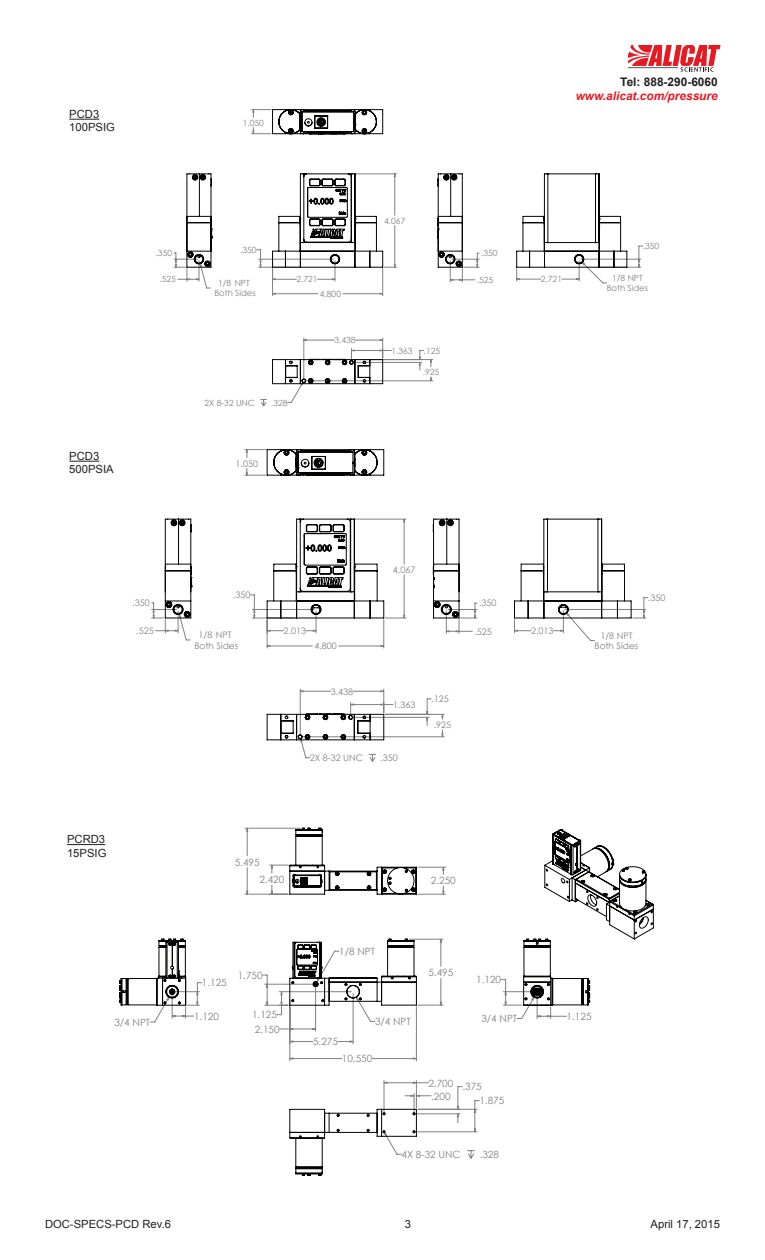
<style>
.page{position:relative;width:765px;height:1260px;background:#fff}
.page>*{position:absolute;margin:0;border:0;box-sizing:border-box;transform-origin:0 0}
.t1{font:italic 700 11.88px "Arial";color:#e51a23}
.t2{font:700 11.88px "Arial";color:#231f20}
.t3{font:11.25px/13.5px "Arial";color:#231f20}
.t4{font:10px/17.9px "Century Gothic";color:#808180}
.t5{font:9px/10.8px "Century Gothic";color:#808180;text-align:center}
.t6{font:8.5px/10.1px "Century Gothic";color:#808180;text-align:center}
</style>
<div class="page">
<svg style="left:628px;top:45px;width:93px;height:27px"></svg>
<hr style="left:628px;top:67px;width:50px;height:1px;background:#231f20">
<svg style="left:261px;top:403px;width:5px;height:3px"></svg>
<svg style="left:175px;top:110px;width:464px;height:275px"></svg>
<svg style="left:272px;top:174px;width:111px;height:94px"></svg>
<svg style="left:272px;top:109px;width:111px;height:25px"></svg>
<svg style="left:438px;top:174px;width:25px;height:94px"></svg>
<svg style="left:187px;top:174px;width:25px;height:94px"></svg>
<svg style="left:272px;top:359px;width:111px;height:25px"></svg>
<svg style="left:516px;top:174px;width:111px;height:94px"></svg>
<svg style="left:370px;top:758px;width:5px;height:4px"></svg>
<svg style="left:153px;top:450px;width:491px;height:292px"></svg>
<svg style="left:267px;top:519px;width:117px;height:99px"></svg>
<svg style="left:267px;top:449px;width:117px;height:27px"></svg>
<svg style="left:433px;top:519px;width:26px;height:99px"></svg>
<svg style="left:165px;top:519px;width:26px;height:99px"></svg>
<svg style="left:267px;top:714px;width:117px;height:26px"></svg>
<svg style="left:514px;top:519px;width:117px;height:99px"></svg>
<svg style="left:468px;top:1155px;width:6px;height:4px"></svg>
<svg style="left:168px;top:828px;width:383px;height:305px"></svg>
<svg style="left:289px;top:939px;width:128px;height:67px"></svg>
<svg style="left:119px;top:939px;width:67px;height:67px"></svg>
<svg style="left:289px;top:1109px;width:128px;height:67px"></svg>
<svg style="left:523px;top:829px;width:131px;height:177px"></svg>
<svg style="left:289px;top:828px;width:128px;height:67px"></svg>
<hr style="left:67px;top:844px;width:38px;height:1px;background:#231f20">
<hr style="left:69px;top:119px;width:30px;height:1px;background:#231f20">
<hr style="left:69px;top:461px;width:30px;height:1px;background:#231f20">
<p class="t3" style="left:69px;top:107px;width:47px">PCD3<br>100PSIG</p>
<p class="t3" style="left:69px;top:449px;width:46px">PCD3<br>500PSIA</p>
<p class="t6" style="left:243px;top:117px;width:23px">1.050</p>
<p class="t6" style="left:156px;top:248px;width:18px">.350</p>
<p class="t6" style="left:159px;top:274px;width:18px">.525</p>
<p class="t6" style="left:240px;top:245px;width:18px">.350</p>
<p class="t6" style="left:218px;top:278px;width:33px">1/8 NPT</p>
<p class="t6" style="left:214px;top:288px;width:43px">Both Sides</p>
<p class="t6" style="left:296px;top:274px;width:23px">2.721</p>
<p class="t6" style="left:320px;top:289px;width:23px">4.800</p>
<p class="t6" style="left:334px;top:335px;width:23px">3.438</p>
<p class="t6" style="left:205px;top:398px;width:52px">2X 8-32 UNC</p>
<p class="t6" style="left:271px;top:398px;width:18px">.328</p>
<p class="t5" style="left:236px;top:458px;width:24px">1.050</p>
<p class="t6" style="left:384px;top:215px;width:23px">4.067</p>
<p class="t6" style="left:391px;top:345px;width:23px">1.363</p>
<p class="t6" style="left:424px;top:345px;width:18px">.125</p>
<p class="t6" style="left:423px;top:367px;width:18px">.925</p>
<p class="t6" style="left:481px;top:248px;width:18px">.350</p>
<p class="t6" style="left:477px;top:275px;width:18px">.525</p>
<p class="t2" style="left:620px;top:74px;width:99px">Tel: 888-290-6060</p>
<p class="t1" style="left:576px;top:88px;width:144px">www.alicat.com/pressure</p>
<p class="t6" style="left:541px;top:274px;width:23px">2.721</p>
<p class="t6" style="left:643px;top:241px;width:18px">.350</p>
<p class="t6" style="left:607px;top:273px;width:43px">1/8 NPT<br>Both Sides</p>
<p class="t5" style="left:132px;top:597px;width:19px">.350</p>
<p class="t5" style="left:136px;top:625px;width:19px">.525</p>
<p class="t3" style="left:67px;top:833px;width:41px">PCRD3<br>15PSIG</p>
<p class="t4" style="left:114px;top:1013px;width:37px">3/4 NPT</p>
<p class="t5" style="left:393px;top:564px;width:24px">4.067</p>
<p class="t5" style="left:233px;top:589px;width:19px">.350</p>
<p class="t5" style="left:479px;top:598px;width:19px">.350</p>
<p class="t5" style="left:648px;top:592px;width:19px">.350</p>
<p class="t5" style="left:198px;top:629px;width:35px">1/8 NPT</p>
<p class="t5" style="left:194px;top:640px;width:45px">Both Sides</p>
<p class="t5" style="left:284px;top:625px;width:24px">2.013</p>
<p class="t5" style="left:314px;top:641px;width:24px">4.800</p>
<p class="t5" style="left:474px;top:626px;width:19px">.525</p>
<p class="t5" style="left:531px;top:625px;width:24px">2.013</p>
<p class="t5" style="left:595px;top:630px;width:45px">1/8 NPT<br>Both Sides</p>
<p class="t5" style="left:331px;top:686px;width:24px">3.438</p>
<p class="t5" style="left:393px;top:699px;width:24px">1.363</p>
<p class="t5" style="left:431px;top:694px;width:19px">.125</p>
<p class="t5" style="left:434px;top:719px;width:19px">.925</p>
<p class="t5" style="left:310px;top:752px;width:55px">2X 8-32 UNC</p>
<p class="t5" style="left:380px;top:752px;width:19px">.350</p>
<p class="t4" style="left:259px;top:853px;width:26px;line-height:17.2px;text-indent:-25px">5.495<br>2.420</p>
<p class="t4" style="left:202px;top:974px;width:26px">1.125</p>
<p class="t4" style="left:238px;top:966px;width:26px">1.750</p>
<p class="t4" style="left:339px;top:942px;width:37px">1/8 NPT</p>
<p class="t4" style="left:431px;top:871px;width:26px">2.250</p>
<p class="t4" style="left:428px;top:963px;width:26px">5.495</p>
<p class="t4" style="left:476px;top:971px;width:26px">1.120</p>
<p class="t4" style="left:252px;top:1006px;width:26px">1.125</p>
<p class="t4" style="left:567px;top:1007px;width:26px">1.125</p>
<p class="t4" style="left:194px;top:1007px;width:26px">1.120</p>
<p class="t4" style="left:481px;top:1010px;width:37px">3/4 NPT</p>
<p class="t4" style="left:375px;top:1012px;width:37px">3/4 NPT</p>
<p class="t4" style="left:255px;top:1020px;width:26px">2.150</p>
<p class="t4" style="left:313px;top:1033px;width:26px">5.275</p>
<p class="t4" style="left:342px;top:1050px;width:32px">10.550</p>
<p class="t4" style="left:479px;top:1074px;width:26px;text-indent:-51px">2.700 .375<br>1.875</p>
<p class="t4" style="left:431px;top:1087px;width:21px">.200</p>
<p class="t4" style="left:402px;top:1145px;width:61px">4X 8-32 UNC</p>
<p class="t4" style="left:480px;top:1145px;width:21px">.328</p>
<p class="t3" style="left:45px;top:1217px;width:128px">DOC-SPECS-PCD Rev.6</p>
<p class="t3" style="left:405px;top:1217px;width:8px">3</p>
<p class="t3" style="left:651px;top:1217px;width:71px">April 17, 2015</p>
</div>
